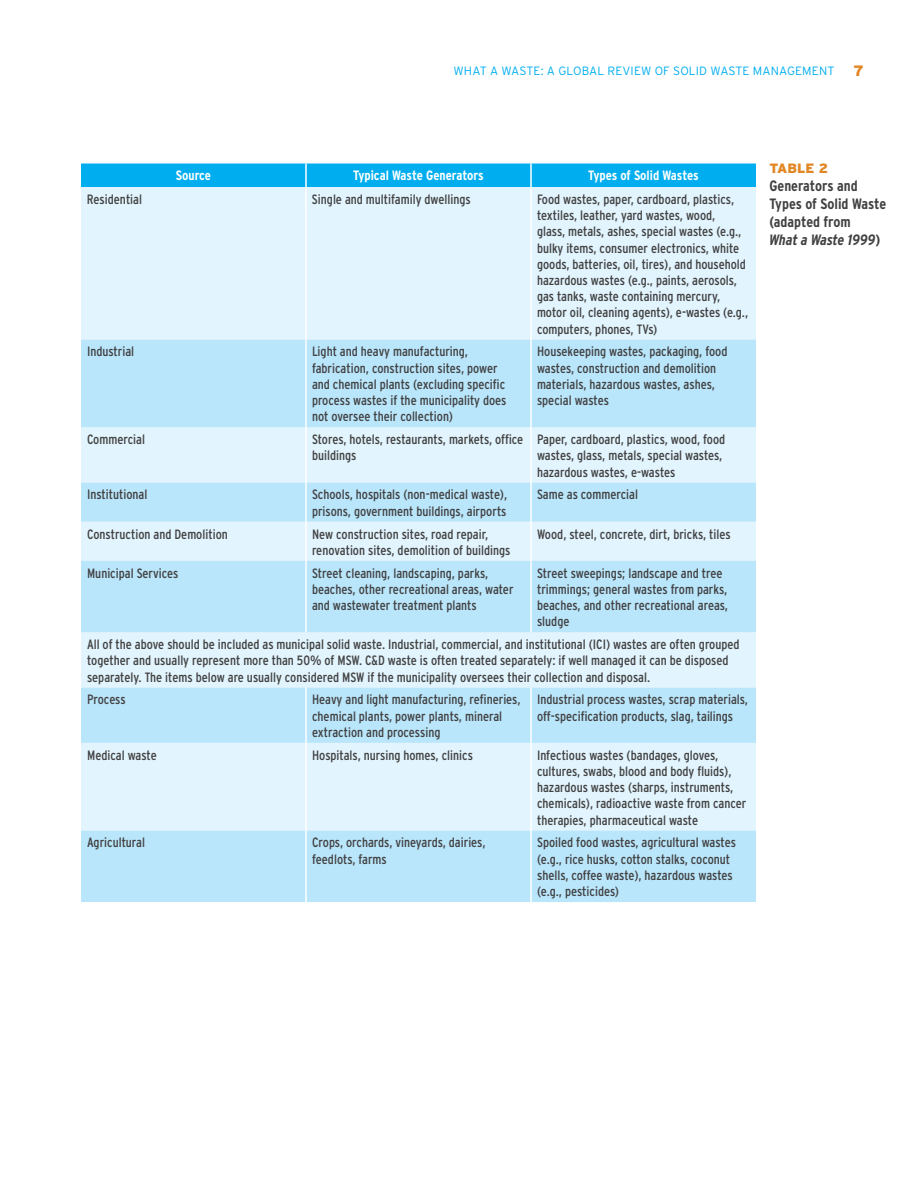
<style>
.page{position:relative;width:918px;height:1188px;background:#fff}
.page>*{position:absolute;margin:0;border:0;box-sizing:border-box;transform-origin:0 0}
.t1{font:700 condensed 15px/18px "Interstate";color:#414142}
.t2{font:900 15px "Interstate";color:#e28726}
.t3{font:condensed 13.5px/16.2px "Interstate";color:#414142}
.t4{font:700 condensed 13.5px "Interstate";color:#fff}
.t5{font:900 13.5px "Interstate";color:#e28726}
.t6{font:300 12px "Interstate";letter-spacing:.01em;color:#00aeef}
.s1{font-style:italic}
</style>
<div class="page">
<div style="left:81px;top:164px;width:675px;height:23px;background:#00aeef"></div>
<div style="left:81px;top:187px;width:675px;height:153px;background:#e2f4fd"></div>
<svg style="left:81px;top:340px;width:675px;height:562px;background:#caebfb"></svg>
<hr style="left:305px;top:163px;width:2px;height:24px;background:#fff">
<hr style="left:530px;top:163px;width:2px;height:24px;background:#fff">
<hr style="left:305px;top:187px;width:2px;height:153px;background:#fff">
<hr style="left:530px;top:187px;width:2px;height:153px;background:#fff">
<hr style="left:305px;top:340px;width:2px;height:87px;background:#fff">
<hr style="left:530px;top:340px;width:2px;height:87px;background:#fff">
<hr style="left:305px;top:427px;width:2px;height:56px;background:#fff">
<hr style="left:530px;top:427px;width:2px;height:56px;background:#fff">
<hr style="left:305px;top:483px;width:2px;height:39px;background:#fff">
<hr style="left:530px;top:483px;width:2px;height:39px;background:#fff">
<hr style="left:305px;top:522px;width:2px;height:39px;background:#fff">
<hr style="left:530px;top:522px;width:2px;height:39px;background:#fff">
<hr style="left:305px;top:561px;width:2px;height:71px;background:#fff">
<hr style="left:530px;top:561px;width:2px;height:71px;background:#fff">
<hr style="left:305px;top:688px;width:2px;height:55px;background:#fff">
<hr style="left:530px;top:688px;width:2px;height:55px;background:#fff">
<hr style="left:305px;top:743px;width:2px;height:88px;background:#fff">
<hr style="left:530px;top:743px;width:2px;height:88px;background:#fff">
<hr style="left:305px;top:831px;width:2px;height:71px;background:#fff">
<hr style="left:530px;top:831px;width:2px;height:71px;background:#fff">
<p class="t6" style="left:454px;top:64px;width:382px">WHAT A WASTE: A GLOBAL REVIEW OF SOLID WASTE MANAGEMENT</p>
<p class="t2" style="left:854px;top:62px;width:12px">7</p>
<p class="t4" style="left:176px;top:168px;width:37px">Source</p>
<p class="t4" style="left:353px;top:168px;width:132px">Typical Waste Generators</p>
<p class="t4" style="left:588px;top:168px;width:112px">Types of Solid Wastes</p>
<p class="t3" style="left:87px;top:191px;width:57px">Residential</p>
<p class="t3" style="left:312px;top:191px;width:160px">Single and multifamily dwellings</p>
<p class="t3" style="left:537px;top:191px;width:213px">Food wastes, paper, cardboard, plastics, textiles, leather, yard wastes, wood,<br>glass, metals, ashes, special wastes (e.g., bulky items, consumer electronics, white goods, batteries, oil, tires), and household hazardous wastes (e.g., paints, aerosols, gas tanks, waste containing mercury, motor oil, cleaning agents), e-wastes (e.g., computers, phones, TVs)</p>
<p class="t3" style="left:87px;top:344px;width:49px">Industrial</p>
<p class="t3" style="left:312px;top:344px;width:196px">Light and heavy manufacturing, fabrication, construction sites, power and chemical plants (excluding specific process wastes if the municipality does not oversee their collection)</p>
<p class="t3" style="left:537px;top:344px;width:192px">Housekeeping wastes, packaging, food wastes, construction and demolition materials, hazardous wastes, ashes, special wastes</p>
<p class="t3" style="left:87px;top:431px;width:60px">Commercial</p>
<p class="t3" style="left:312px;top:431px;width:213px">Stores, hotels, restaurants, markets, office buildings</p>
<p class="t3" style="left:537px;top:431px;width:190px">Paper, cardboard, plastics, wood, food wastes, glass, metals, special wastes, hazardous wastes, e-wastes</p>
<p class="t3" style="left:87px;top:487px;width:62px">Institutional</p>
<p class="t3" style="left:312px;top:487px;width:197px">Schools, hospitals (non-medical waste), prisons, government buildings, airports</p>
<p class="t3" style="left:537px;top:487px;width:103px">Same as commercial</p>
<p class="t3" style="left:87px;top:526px;width:142px">Construction and Demolition</p>
<p class="t3" style="left:312px;top:526px;width:200px">New construction sites, road repair, renovation sites, demolition of buildings</p>
<p class="t3" style="left:537px;top:526px;width:195px">Wood, steel, concrete, dirt, bricks, tiles</p>
<p class="t3" style="left:87px;top:565px;width:93px">Municipal Services</p>
<p class="t3" style="left:312px;top:565px;width:203px">Street cleaning, landscaping, parks, beaches, other recreational areas, water and wastewater treatment plants</p>
<p class="t3" style="left:537px;top:565px;width:193px">Street sweepings; landscape and tree trimmings; general wastes from parks, beaches, and other recreational areas, sludge</p>
<p class="t3" style="left:87px;top:636px;width:654px">All of the above should be included as municipal solid waste. Industrial, commercial, and institutional (ICI) wastes are often grouped together and usually represent more than 50% of MSW. C&amp;D waste is often treated separately: if well managed it can be disposed separately. The items below are usually considered MSW if the municipality oversees their collection and disposal.</p>
<p class="t3" style="left:87px;top:692px;width:40px">Process</p>
<p class="t3" style="left:312px;top:692px;width:210px">Heavy and light manufacturing, refineries, chemical plants, power plants, mineral extraction and processing</p>
<p class="t3" style="left:537px;top:692px;width:212px">Industrial process wastes, scrap materials, off-specification products, slag, tailings</p>
<p class="t3" style="left:87px;top:747px;width:71px">Medical waste</p>
<p class="t3" style="left:312px;top:747px;width:162px">Hospitals, nursing homes, clinics</p>
<p class="t3" style="left:537px;top:747px;width:211px">Infectious wastes (bandages, gloves, cultures, swabs, blood and body fluids), hazardous wastes (sharps, instruments, chemicals), radioactive waste from cancer therapies, pharmaceutical waste</p>
<p class="t3" style="left:87px;top:835px;width:59px">Agricultural</p>
<p class="t3" style="left:312px;top:835px;width:175px">Crops, orchards, vineyards, dairies, feedlots, farms</p>
<p class="t3" style="left:537px;top:835px;width:200px">Spoiled food wastes, agricultural wastes (e.g., rice husks, cotton stalks, coconut shells, coffee waste), hazardous wastes (e.g., pesticides)</p>
<p class="t5" style="left:770px;top:160px;width:60px">TABLE 2</p>
<p class="t1" style="left:770px;top:176px;width:118px">Generators and<br>Types of Solid Waste (adapted from<br><span class="s1">What a Waste 1999</span>)</p>
</div>
